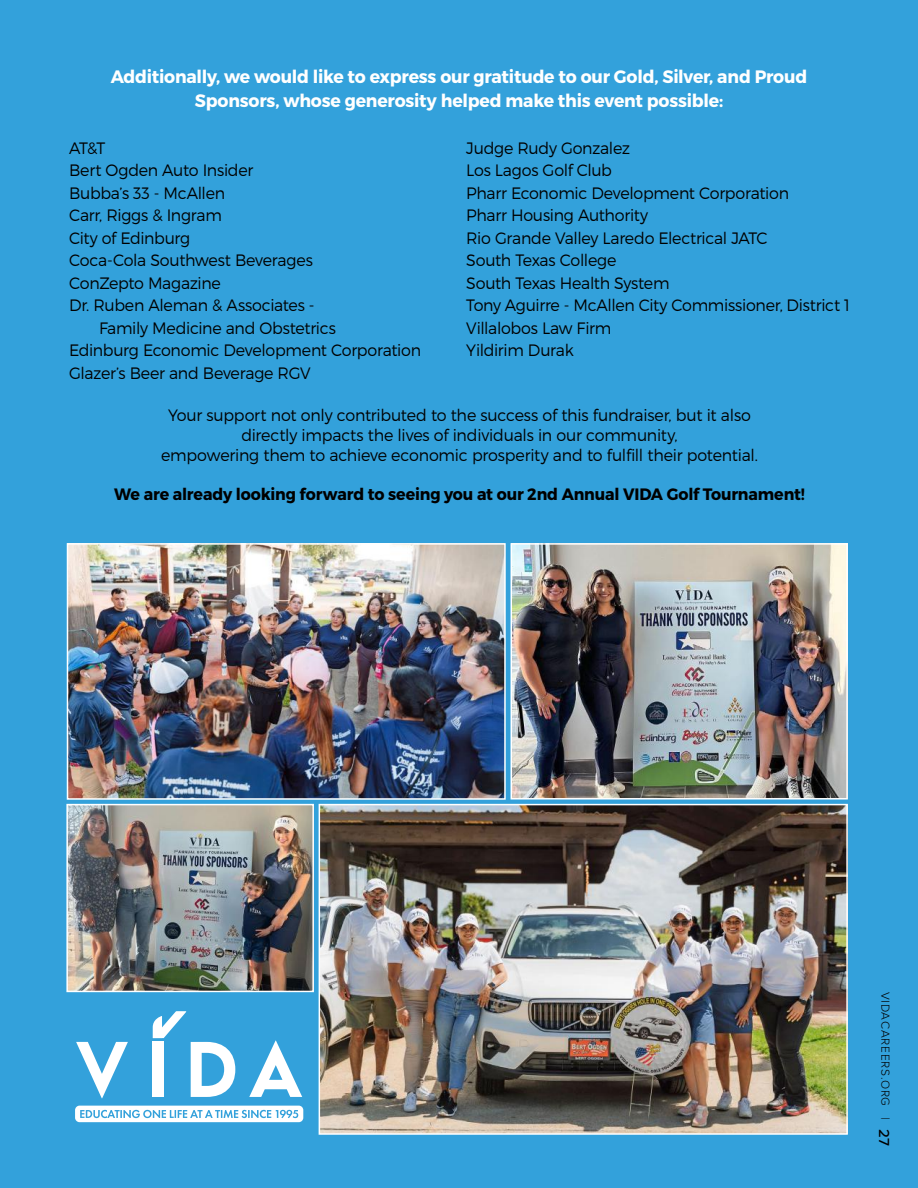
<style>
.page{position:relative;width:918px;height:1188px;background:#33a1db}
.page>*{position:absolute;margin:0;border:0;box-sizing:border-box;transform-origin:0 0}
.t1{font:700 18px/24px "Montserrat";letter-spacing:-.01em;color:#fff;text-align:center;scale:.96 1}
.t2{font:300 16.5px/22.5px "Montserrat";letter-spacing:-.02em;color:#000;scale:.96 1}
.t3{font:700 16.5px "Montserrat";letter-spacing:-.01em;color:#000;scale:.96 1}
.t4{font:500 15px "Proxima Nova";color:#000}
.t5{font:300 12px "Proxima Nova";letter-spacing:.06em;color:#000}
</style>
<div class="page">
<img style="left:514px;top:546px;width:331px;height:251px">
<div style="left:511px;top:543px;width:337px;height:257px;border:2px solid #fff"></div>
<img style="left:70px;top:546px;width:433px;height:251px">
<div style="left:67px;top:543px;width:439px;height:257px;border:2px solid #fff"></div>
<img style="left:322px;top:807px;width:523px;height:325px">
<div style="left:319px;top:804px;width:529px;height:331px;border:2px solid #fff"></div>
<img style="left:69px;top:807px;width:242px;height:182px">
<div style="left:66px;top:804px;width:248px;height:188px;border:2px solid #fff"></div>
<svg style="left:76px;top:1042px;width:52px;height:56px"></svg>
<svg style="left:153px;top:1011px;width:82px;height:86px"></svg>
<svg style="left:249px;top:1041px;width:53px;height:56px"></svg>
<svg style="left:75px;top:1106px;width:228px;height:16px"></svg>
<p class="t1" style="left:111px;top:65px;width:727px">Additionally, we would like to express our gratitude to our Gold, Silver, and Proud<br>Sponsors, whose generosity helped make this event possible:</p>
<p class="t2" style="left:69px;top:136px;width:39px">AT&amp;T</p>
<p class="t2" style="left:69px;top:159px;width:193px">Bert Ogden Auto Insider</p>
<p class="t2" style="left:69px;top:181px;width:164px">Bubba’s 33 - McAllen</p>
<p class="t2" style="left:69px;top:204px;width:161px">Carr, Riggs &amp; Ingram</p>
<p class="t2" style="left:69px;top:226px;width:128px">City of Edinburg</p>
<p class="t2" style="left:69px;top:249px;width:255px">Coca-Cola Southwest Beverages</p>
<p class="t2" style="left:69px;top:271px;width:160px">ConZepto Magazine</p>
<p class="t2" style="left:69px;top:294px;width:257px">Dr. Ruben Aleman &amp; Associates -</p>
<p class="t2" style="left:99px;top:316px;width:248px">Family Medicine and Obstetrics</p>
<p class="t2" style="left:69px;top:339px;width:368px">Edinburg Economic Development Corporation</p>
<p class="t2" style="left:69px;top:361px;width:253px">Glazer’s Beer and Beverage RGV</p>
<p class="t2" style="left:466px;top:136px;width:401px">Judge Rudy Gonzalez<br>Los Lagos Golf Club<br>Pharr Economic Development Corporation<br>Pharr Housing Authority<br>Rio Grande Valley Laredo Electrical JATC<br>South Texas College<br>South Texas Health System<br>Tony Aguirre - McAllen City Commissioner, District 1<br>Villalobos Law Firm<br>Yildirim Durak</p>
<p class="t2" style="left:161px;top:405px;width:623px;line-height:19.8px;text-align:center">Your support not only contributed to the success of this fundraiser, but it also directly impacts the lives of individuals in our community,<br>empowering them to achieve economic prosperity and to fulfill their potential.</p>
<p class="t3" style="left:114px;top:484px;width:721px">We are already looking forward to seeing you at our 2nd Annual VIDA Golf Tournament!</p>
<p class="t5" style="left:894px;top:992px;width:129px;rotate:90deg">VIDACAREERS.ORG |</p>
<p class="t4" style="left:895px;top:1129px;width:18px;rotate:90deg">27</p>
</div>
